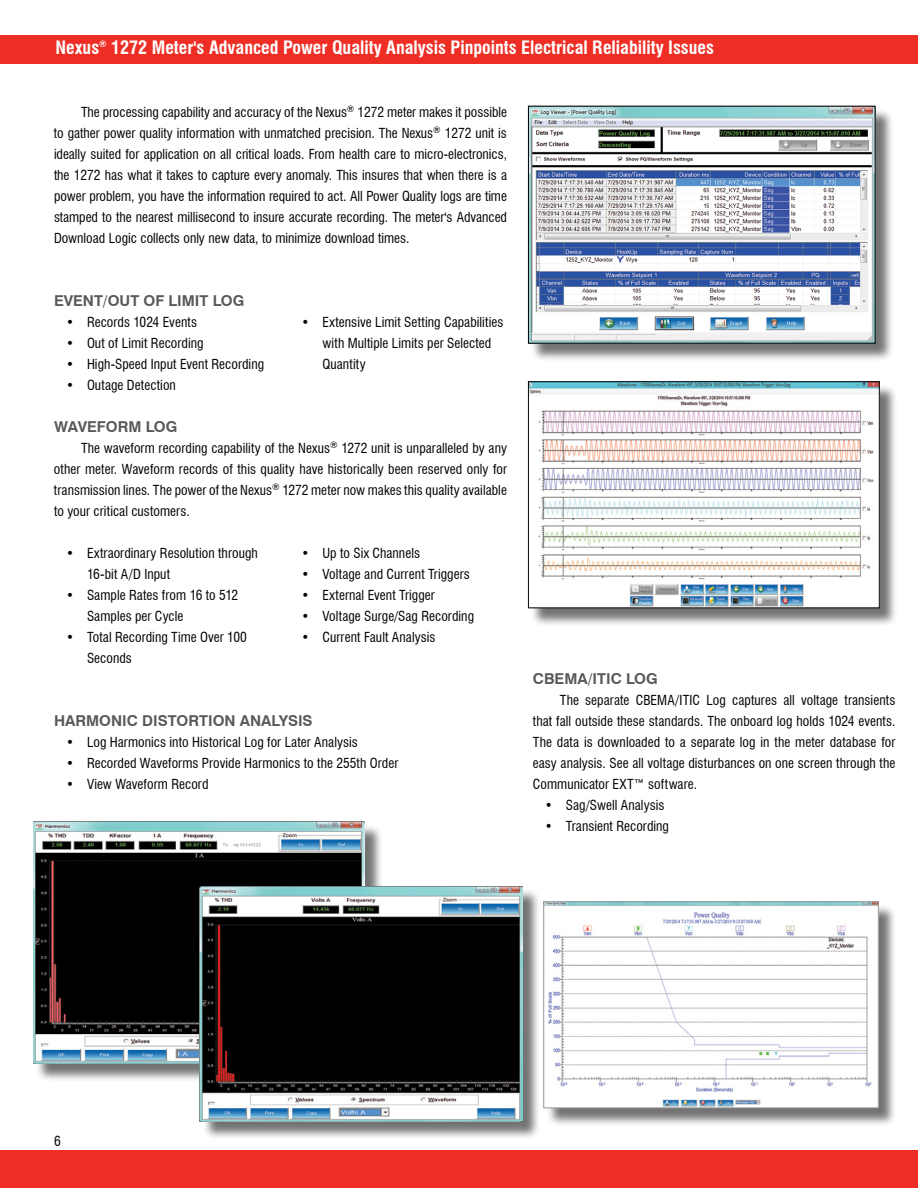
<style>
.page{position:relative;width:918px;height:1188px;background:#fff}
.page>*{position:absolute;margin:0;border:0;box-sizing:border-box;transform-origin:0 0}
.t1{font:700 condensed 18px "Swiss 721 BT";color:#fff}
.t2{font:700 15px "Swiss 721 BT";color:#58595b}
.t3{font:condensed 13.5px/21px "Swiss 721 BT";letter-spacing:.005em;color:#000}
</style>
<div class="page">
<div style="left:0;top:35px;width:918px;height:28px;background:#ee2e24"></div>
<div style="left:0;top:1150px;width:918px;height:38px;background:#ee2e24"></div>
<div style="left:531px;top:384px;width:367px;height:242px;background:#000;opacity:.55"></div>
<img style="left:530px;top:384px;width:347px;height:222px">
<div style="left:546px;top:904px;width:351px;height:222px;background:#000;opacity:.55"></div>
<img style="left:546px;top:904px;width:330px;height:202px">
<div style="left:544px;top:902px;width:334px;height:206px;border:1px solid #939598"></div>
<div style="left:531px;top:108px;width:363px;height:254px;background:#000;opacity:.55"></div>
<img style="left:530px;top:108px;width:343px;height:233px">
<div style="left:528px;top:106px;width:347px;height:237px;border:1px solid #000"></div>
<div style="left:35px;top:824px;width:349px;height:258px;background:#000;opacity:.55"></div>
<img style="left:33px;top:822px;width:332px;height:241px">
<div style="left:202px;top:889px;width:339px;height:251px;background:#000;opacity:.55"></div>
<img style="left:199px;top:886px;width:323px;height:235px">
<h1 class="t1" style="left:56px;top:37px;width:660px">Nexus<sup>®</sup> 1272 Meter's Advanced Power Quality Analysis Pinpoints Electrical Reliability Issues</h1>
<p class="t3" style="left:54px;top:102px;width:455px;text-align:justify;text-indent:27px">The processing capability and accuracy of the Nexus<sup>®</sup> 1272 meter makes it possible to gather power quality information with unmatched precision. The Nexus<sup>®</sup> 1272 unit is ideally suited for application on all critical loads. From health care to micro-electronics, the 1272 has what it takes to capture every anomaly. This insures that when there is a power problem, you have the information required to act. All Power Quality logs are time stamped to the nearest millisecond to insure accurate recording. The meter's Advanced Download Logic collects only new data, to minimize download times.</p>
<p class="t2" style="left:54px;top:292px;width:192px">EVENT/OUT OF LIMIT LOG</p>
<p class="t3" style="left:66px;top:312px;width:133px">• Records 1024 Events</p>
<p class="t3" style="left:66px;top:333px;width:139px">• Out of Limit Recording</p>
<p class="t3" style="left:66px;top:354px;width:200px">• High-Speed Input Event Recording</p>
<p class="t3" style="left:66px;top:375px;width:111px">• Outage Detection</p>
<p class="t3" style="left:323px;top:312px;width:182px;text-indent:-21px">• Extensive Limit Setting Capabilities with Multiple Limits per Selected<br>Quantity</p>
<p class="t2" style="left:54px;top:418px;width:125px">WAVEFORM LOG</p>
<p class="t3" style="left:54px;top:438px;width:455px;text-align:justify;text-indent:27px">The waveform recording capability of the Nexus<sup>®</sup> 1272 unit is unparalleled by any other meter. Waveform records of this quality have historically been reserved only for transmission lines. The power of the Nexus<sup>®</sup> 1272 meter now makes this quality available to your critical customers.</p>
<p class="t3" style="left:87px;top:543px;width:172px;text-indent:-21px">• Extraordinary Resolution through<br>16-bit A/D Input</p>
<p class="t3" style="left:87px;top:585px;width:153px;text-indent:-21px">• Sample Rates from 16 to 512<br>Samples per Cycle</p>
<p class="t3" style="left:87px;top:627px;width:161px;text-indent:-21px">• Total Recording Time Over 100<br>Seconds</p>
<p class="t3" style="left:302px;top:543px;width:120px">• Up to Six Channels</p>
<p class="t3" style="left:302px;top:564px;width:170px">• Voltage and Current Triggers</p>
<p class="t3" style="left:302px;top:585px;width:135px">• External Event Trigger</p>
<p class="t3" style="left:302px;top:606px;width:174px">• Voltage Surge/Sag Recording</p>
<p class="t3" style="left:302px;top:627px;width:135px">• Current Fault Analysis</p>
<p class="t2" style="left:54px;top:712px;width:260px">HARMONIC DISTORTION ANALYSIS</p>
<p class="t3" style="left:66px;top:732px;width:293px">• Log Harmonics into Historical Log for Later Analysis</p>
<p class="t3" style="left:66px;top:753px;width:334px">• Recorded Waveforms Provide Harmonics to the 255th Order</p>
<p class="t3" style="left:66px;top:774px;width:144px">• View Waveform Record</p>
<p class="t2" style="left:533px;top:670px;width:126px">CBEMA/ITIC LOG</p>
<p class="t3" style="left:533px;top:690px;width:364px;text-align:justify;text-indent:27px">The separate CBEMA/ITIC Log captures all voltage transients that fall outside these standards. The onboard log holds 1024 events.<br>The data is downloaded to a separate log in the meter database for easy analysis. See all voltage disturbances on one screen through the Communicator EXT™ software.</p>
<p class="t3" style="left:545px;top:795px;width:121px">• Sag/Swell Analysis</p>
<p class="t3" style="left:545px;top:816px;width:126px">• Transient Recording</p>
<p class="t3" style="left:54px;top:1131px;width:8px">6</p>
</div>
